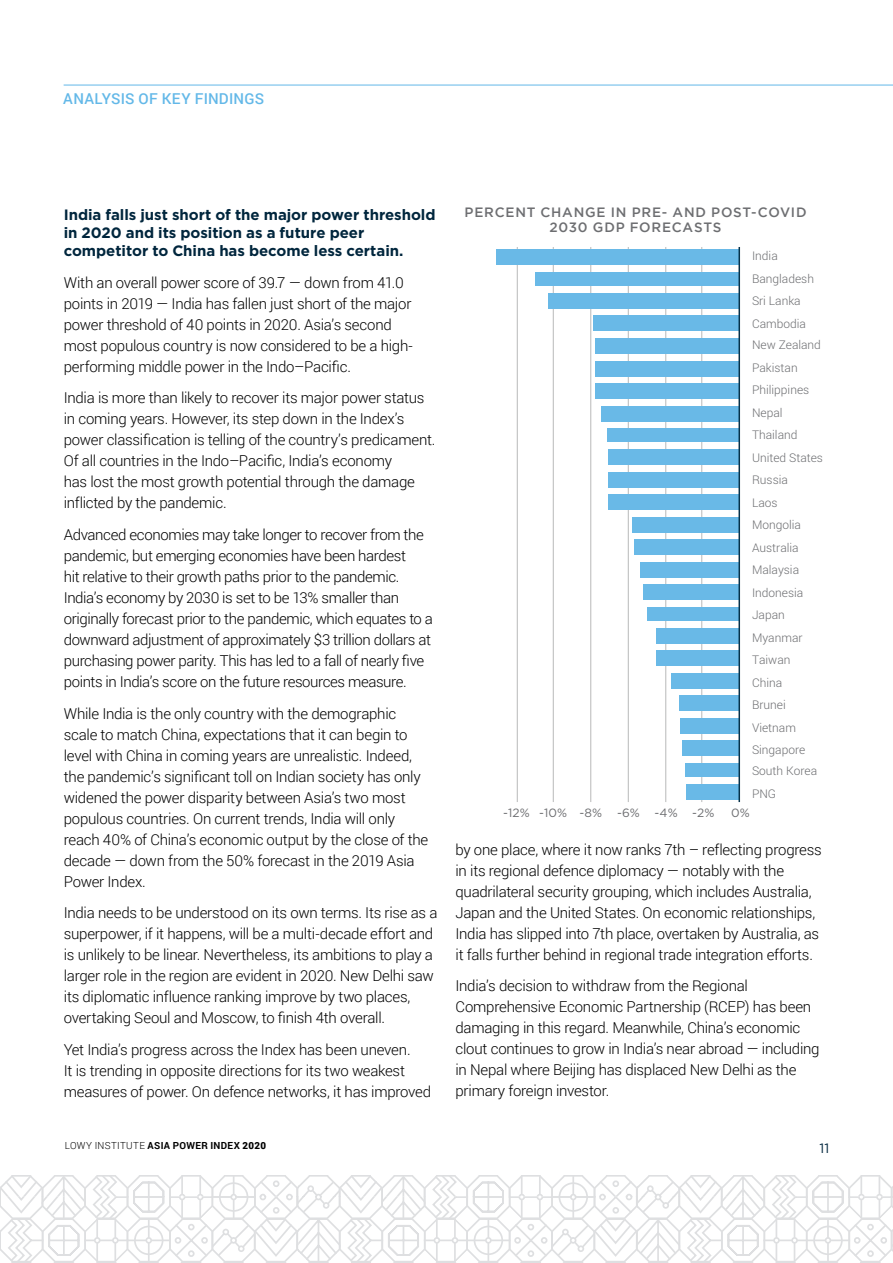
<style>
.page{position:relative;width:893px;height:1263px;background:#fff}
.page>*{position:absolute;margin:0;border:0;box-sizing:border-box;transform-origin:0 0}
.Body{font:300 15px/21px "Roboto";letter-spacing:-.02em;color:#000}
.Body-2{font:700 15px/18px "Gotham";letter-spacing:-.005em;color:#00263d}
.t1{font:500 15px "Roboto";letter-spacing:.015em;color:#63b8e8}
.Body-3{font:500 13.5px "Gotham";letter-spacing:.055em;color:#6d6e71}
.t2{font:13.5px "Gotham";color:#00263d}
.t3{font:300 12px/22.5px "Roboto";color:#6d6e71}
.t4{font:12px "Gotham";color:#6d6e71}
.t5{font:700 9.75px "Roboto";letter-spacing:.035em;color:#000}
.s1{font-weight:300}
.s2{font-weight:900}
</style>
<div class="page">
<svg style="left:0;top:1175px;width:893px;height:88px"></svg>
<hr style="left:64px;top:85px;width:829px;height:1px;background:#63b8e8">
<hr style="left:517px;top:247px;width:1px;height:555px;background:#b8b9b9">
<hr style="left:553px;top:247px;width:1px;height:555px;background:#b8b9b9">
<hr style="left:590px;top:247px;width:1px;height:555px;background:#b8b9b9">
<hr style="left:628px;top:247px;width:1px;height:555px;background:#b8b9b9">
<hr style="left:665px;top:247px;width:1px;height:555px;background:#b8b9b9">
<hr style="left:701px;top:247px;width:1px;height:555px;background:#b8b9b9">
<div style="left:686px;top:784px;width:53px;height:15px;background:#69b9e7"></div>
<div style="left:684px;top:763px;width:55px;height:13px;background:#69b9e7"></div>
<div style="left:681px;top:740px;width:58px;height:15px;background:#69b9e7"></div>
<div style="left:680px;top:718px;width:59px;height:15px;background:#69b9e7"></div>
<div style="left:678px;top:695px;width:61px;height:15px;background:#69b9e7"></div>
<div style="left:671px;top:673px;width:68px;height:15px;background:#69b9e7"></div>
<div style="left:656px;top:650px;width:83px;height:15px;background:#69b9e7"></div>
<div style="left:656px;top:628px;width:83px;height:15px;background:#69b9e7"></div>
<div style="left:647px;top:607px;width:92px;height:13px;background:#69b9e7"></div>
<div style="left:642px;top:584px;width:97px;height:15px;background:#69b9e7"></div>
<div style="left:639px;top:562px;width:100px;height:15px;background:#69b9e7"></div>
<div style="left:633px;top:539px;width:106px;height:15px;background:#69b9e7"></div>
<div style="left:632px;top:517px;width:107px;height:15px;background:#69b9e7"></div>
<div style="left:608px;top:494px;width:131px;height:15px;background:#69b9e7"></div>
<div style="left:608px;top:472px;width:131px;height:15px;background:#69b9e7"></div>
<div style="left:608px;top:449px;width:131px;height:15px;background:#69b9e7"></div>
<div style="left:606px;top:428px;width:133px;height:14px;background:#69b9e7"></div>
<div style="left:600px;top:406px;width:139px;height:15px;background:#69b9e7"></div>
<div style="left:594px;top:383px;width:145px;height:15px;background:#69b9e7"></div>
<div style="left:594px;top:361px;width:145px;height:15px;background:#69b9e7"></div>
<div style="left:594px;top:338px;width:145px;height:15px;background:#69b9e7"></div>
<div style="left:593px;top:316px;width:146px;height:15px;background:#69b9e7"></div>
<div style="left:548px;top:293px;width:191px;height:15px;background:#69b9e7"></div>
<div style="left:534px;top:272px;width:205px;height:14px;background:#69b9e7"></div>
<div style="left:495px;top:250px;width:244px;height:15px;background:#69b9e7"></div>
<hr style="left:738px;top:247px;width:2px;height:555px;background:#06324a">
<p class="t1" style="left:63px;top:88px;width:202px">ANALYSIS OF KEY FI NDI NGS</p>
<p class="Body-2" style="left:64px;top:205px;width:373px">India falls just short of the major power threshold in 2020 and its position as a future peer competitor to China has become less certain.</p>
<p class="Body" style="left:64px;top:271px;width:351px">With an overall power score of 39.7 — down from 41.0 points in 2019 — India has fallen just short of the major power threshold of 40 points in 2020. Asia’s second most populous country is now considered to be a high&shy;performing middle power in the Indo–Pacific.</p>
<p class="Body" style="left:64px;top:387px;width:373px">India is more than likely to recover its major power status in coming years. However, its step down in the Index’s power classification is telling of the country’s predicament.<br>Of all countries in the Indo–Pacific, India’s economy<br>has lost the most growth potential through the damage inflicted by the pandemic.</p>
<p class="Body" style="left:64px;top:524px;width:371px">Advanced economies may take longer to recover from the pandemic, but emerging economies have been hardest<br>hit relative to their growth paths prior to the pandemic.<br>India’s economy by 2030 is set to be 13% smaller than originally forecast prior to the pandemic, which equates to a downward adjustment of approximately $3 trillion dollars at purchasing power parity. This has led to a fall of nearly five points in India’s score on the future resources measure.</p>
<p class="Body" style="left:64px;top:702px;width:366px">While India is the only country with the demographic scale to match China, expectations that it can begin to level with China in coming years are unrealistic. Indeed, the pandemic’s significant toll on Indian society has only widened the power disparity between Asia’s two most populous countries. On current trends, India will only reach 40% of China’s economic output by the close of the decade — down from the 50% forecast in the 2019 Asia Power Index.</p>
<p class="Body" style="left:64px;top:902px;width:375px">India needs to be understood on its own terms. Its rise as a superpower, if it happens, will be a multi-decade effort and is unlikely to be linear. Nevertheless, its ambitions to play a larger role in the region are evident in 2020. New Delhi saw its diplomatic influence ranking improve by two places, overtaking Seoul and Moscow, to finish 4th overall.</p>
<p class="Body" style="left:64px;top:1039px;width:369px">Yet India’s progress across the Index has been uneven.<br>It is trending in opposite directions for its two weakest measures of power. On defence networks, it has improved</p>
<p class="t5" style="left:65px;top:1138px;width:203px"><span class="s1">LOWY INSTITUTE</span> ASIA POWER INDEX <span class="s2">2020</span></p>
<p class="Body-3" style="left:465px;top:205px;width:344px">PERCENT CHANGE IN PRE- AND POST-COVID</p>
<p class="Body-3" style="left:550px;top:220px;width:173px">2030 GDP FORECASTS</p>
<p class="t3" style="left:752px;top:245px;width:63px">India<br>Bangladesh<br>Sri Lanka<br>Cambodia</p>
<p class="t3" style="left:752px;top:333px;width:73px">New Zealand<br>Pakistan<br>Philippines<br>Nepal<br>Thailand<br>United States<br>Russia<br>Laos<br>Mongolia<br>Australia<br>Malaysia<br>Indonesia<br>Japan<br>Myanmar<br>Taiwan<br>China<br>Brunei<br>Vietnam<br>Singapore</p>
<p class="t3" style="left:752px;top:759px;width:67px">South Korea<br>PNG</p>
<p class="t4" style="left:503px;top:806px;width:213px">-12% -10% -8% -6% -4% -2%</p>
<p class="t4" style="left:731px;top:806px;width:20px">0%</p>
<p class="Body" style="left:455px;top:838px;width:368px">by one place, where it now ranks 7th – reflecting progress in its regional defence diplomacy — notably with the quadrilateral security grouping, which includes Australia, Japan and the United States. On economic relationships, India has slipped into 7th place, overtaken by Australia, as it falls further behind in regional trade integration efforts.</p>
<p class="Body" style="left:455px;top:975px;width:366px">India’s decision to withdraw from the Regional Comprehensive Economic Partnership (RCEP) has been damaging in this regard. Meanwhile, China’s economic clout continues to grow in India’s near abroad — including in Nepal where Beijing has displaced New Delhi as the primary foreign investor.</p>
<p class="t2" style="left:819px;top:1141px;width:11px">11</p>
</div>
